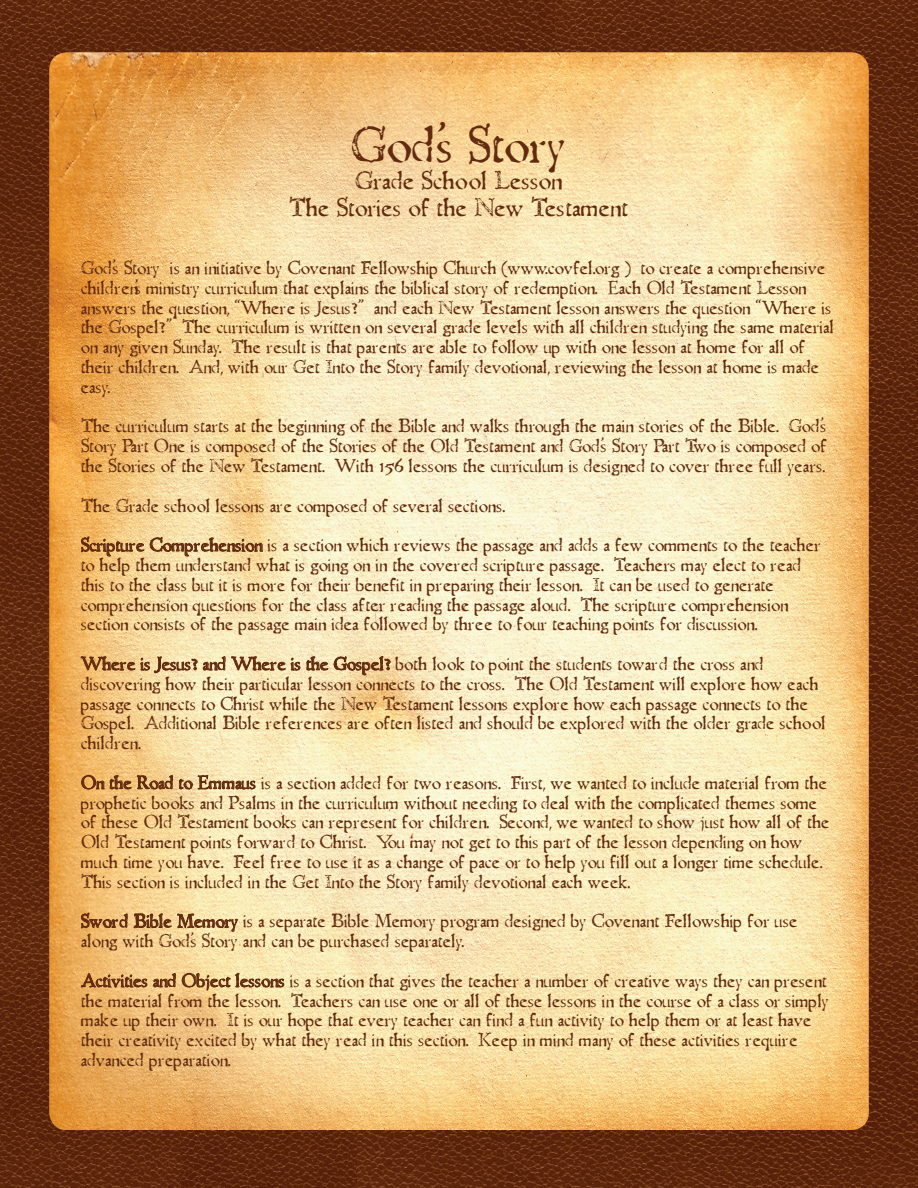
<style>
.page{position:relative;width:918px;height:1188px;background:#fff}
.page>*{position:absolute;margin:0;border:0;box-sizing:border-box;transform-origin:0 0}
.t1{font:45px "Telegdi Antique";color:#622b0f}
.t2{font:22.5px "Telegdi Antique";color:#622b0f}
.t3{font:16.5px/19.8px "Telegdi Antique";color:#622b0f}
</style>
<div class="page">
<img style="left:180px;top:0;width:376px;height:52px">
<img style="left:556px;top:0;width:362px;height:560px">
<img style="left:180px;top:1130px;width:177px;height:58px">
<img style="left:357px;top:622px;width:561px;height:566px">
<img style="left:0;top:0;width:180px;height:343px">
<img style="left:0;top:909px;width:180px;height:279px">
<img style="left:0;top:343px;width:49px;height:566px">
<img style="left:49px;top:52px;width:820px;height:1078px;border-radius:18px">
<svg style="left:80px;top:535px;width:184px;height:36px;background:#e1be85"></svg>
<svg style="left:80px;top:614px;width:311px;height:76px;background:#eed6a3"></svg>
<svg style="left:81px;top:773px;width:175px;height:27px;background:#dab47c"></svg>
<svg style="left:80px;top:894px;width:158px;height:53px;background:#e7c386"></svg>
<svg style="left:81px;top:972px;width:95px;height:35px;background:#ddac6c"></svg>
<svg style="left:182px;top:972px;width:103px;height:26px;background:#dbbd87"></svg>
<p class="t1" style="left:351px;top:110px;width:218px">God’s Story</p>
<p class="t2" style="left:355px;top:163px;width:209px">Grade School Lesson</p>
<p class="t2" style="left:289px;top:190px;width:341px">The Stories of the New Testament</p>
<p class="t3" style="left:81px;top:257px;width:755px">God’s Story is an initiative by Covenant Fellowship Church (www.covfel.org ) to create a comprehensive children’s ministry curriculum that explains the biblical story of redemption. Each Old Testament Lesson answers the question, “Where is Jesus?” and each New Testament lesson answers the question “Where is the Gospel?” The curriculum is written on several grade levels with all children studying the same material on any given Sunday. The result is that parents are able to follow up with one lesson at home for all of their children. And, with our Get Into the Story family devotional, reviewing the lesson at home is made easy.</p>
<p class="t3" style="left:81px;top:416px;width:748px;text-align:justify">The curriculum starts at the beginning of the Bible and walks through the main stories of the Bible. God’s Story Part One is composed of the Stories of the Old Testament and God’s Story Part Two is composed of the Stories of the New Testament. With 156 lessons the curriculum is designed to cover three full years.</p>
<p class="t3" style="left:81px;top:495px;width:426px">The Grade school lessons are composed of several sections.</p>
<p class="t3" style="left:81px;top:534px;width:742px">Scripture Comprehension is a section which reviews the passage and adds a few comments to the teacher to help them understand what is going on in the covered scripture passage. Teachers may elect to read this to the class but it is more for their benefit in preparing their lesson. It can be used to generate comprehension questions for the class after reading the passage aloud. The scripture comprehension section consists of the passage main idea followed by three to four teaching points for discussion.</p>
<p class="t3" style="left:81px;top:653px;width:747px">Where is Jesus? and Where is the Gospel? both look to point the students toward the cross and discovering how their particular lesson connects to the cross. The Old Testament will explore how each passage connects to Christ while the New Testament lessons explore how each passage connects to the Gospel. Additional Bible references are often listed and should be explored with the older grade school children.</p>
<p class="t3" style="left:81px;top:772px;width:750px">On the Road to Emmaus is a section added for two reasons. First, we wanted to include material from the prophetic books and Psalms in the curriculum without needing to deal with the complicated themes some of these Old Testament books can represent for children. Second, we wanted to show just how all of the Old Testament points forward to Christ. You may not get to this part of the lesson depending on how much time you have. Feel free to use it as a change of pace or to help you fill out a longer time schedule.<br>This section is included in the Get Into the Story family devotional each week.</p>
<p class="t3" style="left:81px;top:911px;width:718px">Sword Bible Memory is a separate Bible Memory program designed by Covenant Fellowship for use along with God’s Story and can be purchased separately.</p>
<p class="t3" style="left:81px;top:970px;width:750px">Activities and Object lessons is a section that gives the teacher a number of creative ways they can present the material from the lesson. Teachers can use one or all of these lessons in the course of a class or simply make up their own. It is our hope that every teacher can find a fun activity to help them or at least have their creativity excited by what they read in this section. Keep in mind many of these activities require advanced preparation.</p>
</div>
